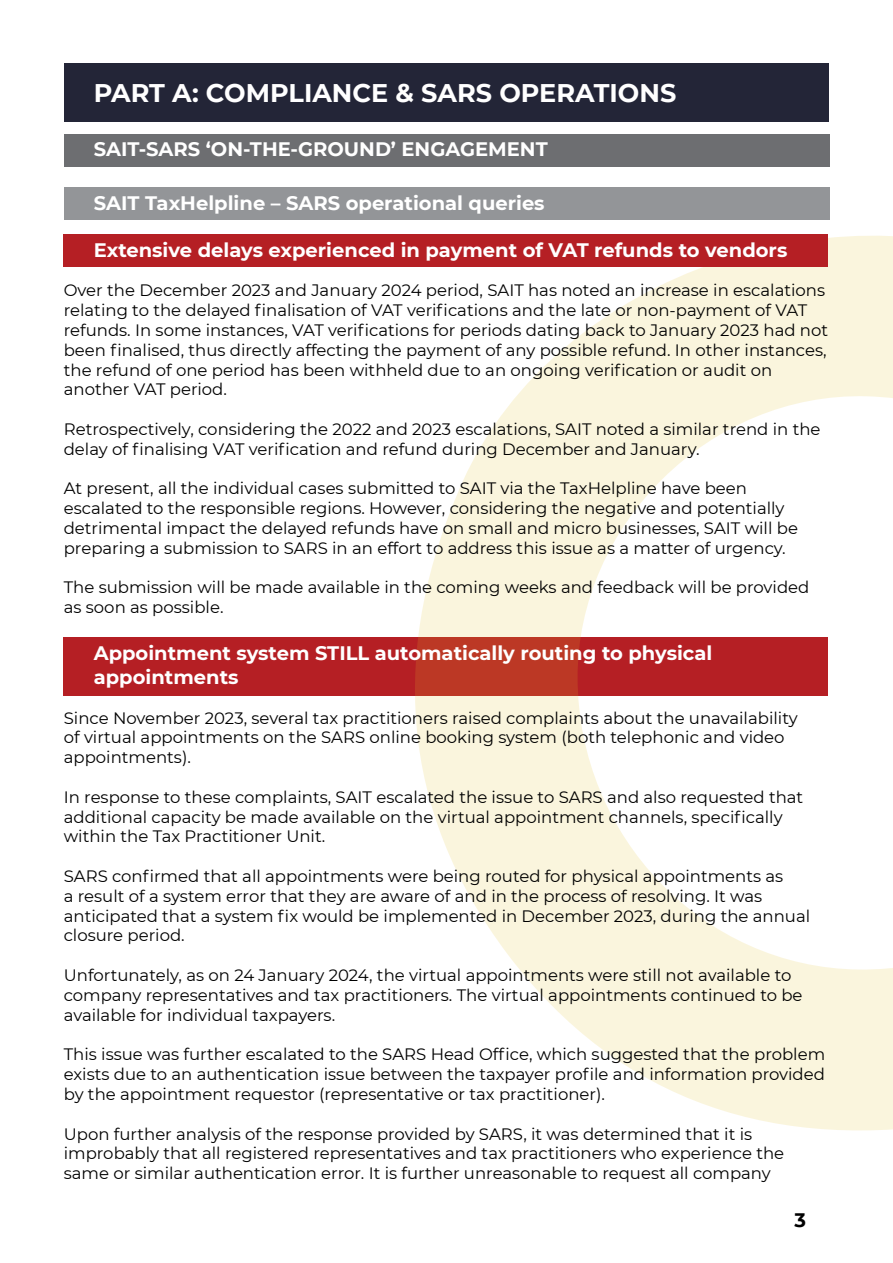
<style>
.page{position:relative;width:893px;height:1263px;background:#fff}
.page>*{position:absolute;margin:0;border:0;box-sizing:border-box;transform-origin:0 0}
.t1{font:700 25.5px "Montserrat";color:#fff}
.t2{font:700 19.5px/24px "Montserrat";color:#fff}
.t3{font:700 19.5px "Montserrat";color:#000}
.t4{font:16.5px/19.8px "Montserrat";color:#000}
</style>
<div class="page">
<div style="left:64px;top:637px;width:764px;height:59px;background:#b51f24"></div>
<svg style="left:401px;top:235px;width:492px;height:896px"></svg>
<div style="left:64px;top:234px;width:764px;height:32px;background:#b51f24"></div>
<div style="left:64px;top:188px;width:765px;height:32px;background:#939598"></div>
<div style="left:64px;top:135px;width:765px;height:32px;background:#6d6e71"></div>
<div style="left:64px;top:64px;width:764px;height:58px;background:#232537"></div>
<h1 class="t1" style="left:94px;top:75px;width:584px">PART A: COMPLIANCE &amp; SARS OPERATIONS</h1>
<p class="t2" style="left:94px;top:136px;width:455px">SAIT-SARS ‘ON-THE-GROUND’ ENGAGEMENT</p>
<p class="t2" style="left:94px;top:190px;width:452px">SAIT TaxHelpline – SARS operational queries</p>
<p class="t2" style="left:94px;top:237px;width:695px">Extensive delays experienced in payment of VAT refunds to vendors</p>
<p class="t4" style="left:64px;top:280px;width:766px">Over the December 2023 and January 2024 period, SAIT has noted an increase in escalations relating to the delayed finalisation of VAT verifications and the late or non-payment of VAT refunds. In some instances, VAT verifications for periods dating back to January 2023 had not been finalised, thus directly affecting the payment of any possible refund. In other instances, the refund of one period has been withheld due to an ongoing verification or audit on another VAT period.</p>
<p class="t4" style="left:64px;top:419px;width:758px">Retrospectively, considering the 2022 and 2023 escalations, SAIT noted a similar trend in the delay of finalising VAT verification and refund during December and January.</p>
<p class="t4" style="left:64px;top:478px;width:736px">At present, all the individual cases submitted to SAIT via the TaxHelpline have been escalated to the responsible regions. However, considering the negative and potentially detrimental impact the delayed refunds have on small and micro businesses, SAIT will be preparing a submission to SARS in an effort to address this issue as a matter of urgency.</p>
<p class="t4" style="left:64px;top:577px;width:747px">The submission will be made available in the coming weeks and feedback will be provided as soon as possible.</p>
<p class="t2" style="left:94px;top:640px;width:620px">Appointment system STILL automatically routing to physical appointments</p>
<p class="t4" style="left:64px;top:707px;width:735px">Since November 2023, several tax practitioners raised complaints about the unavailability of virtual appointments on the SARS online booking system (both telephonic and video appointments).</p>
<p class="t4" style="left:64px;top:786px;width:741px">In response to these complaints, SAIT escalated the issue to SARS and also requested that additional capacity be made available on the virtual appointment channels, specifically within the Tax Practitioner Unit.</p>
<p class="t4" style="left:64px;top:866px;width:748px">SARS confirmed that all appointments were being routed for physical appointments as<br>a result of a system error that they are aware of and in the process of resolving. It was anticipated that a system fix would be implemented in December 2023, during the annual closure period.</p>
<p class="t4" style="left:64px;top:965px;width:740px">Unfortunately, as on 24 January 2024, the virtual appointments were still not available to company representatives and tax practitioners. The virtual appointments continued to be available for individual taxpayers.</p>
<p class="t4" style="left:64px;top:1044px;width:763px;text-align:justify">This issue was further escalated to the SARS Head Office, which suggested that the problem exists due to an authentication issue between the taxpayer profile and information provided by the appointment requestor (representative or tax practitioner).</p>
<p class="t4" style="left:64px;top:1123px;width:722px">Upon further analysis of the response provided by SARS, it was determined that it is improbably that all registered representatives and tax practitioners who experience the same or similar authentication error. It is further unreasonable to request all company</p>
<p class="t3" style="left:794px;top:1206px;width:13px">3</p>
</div>
